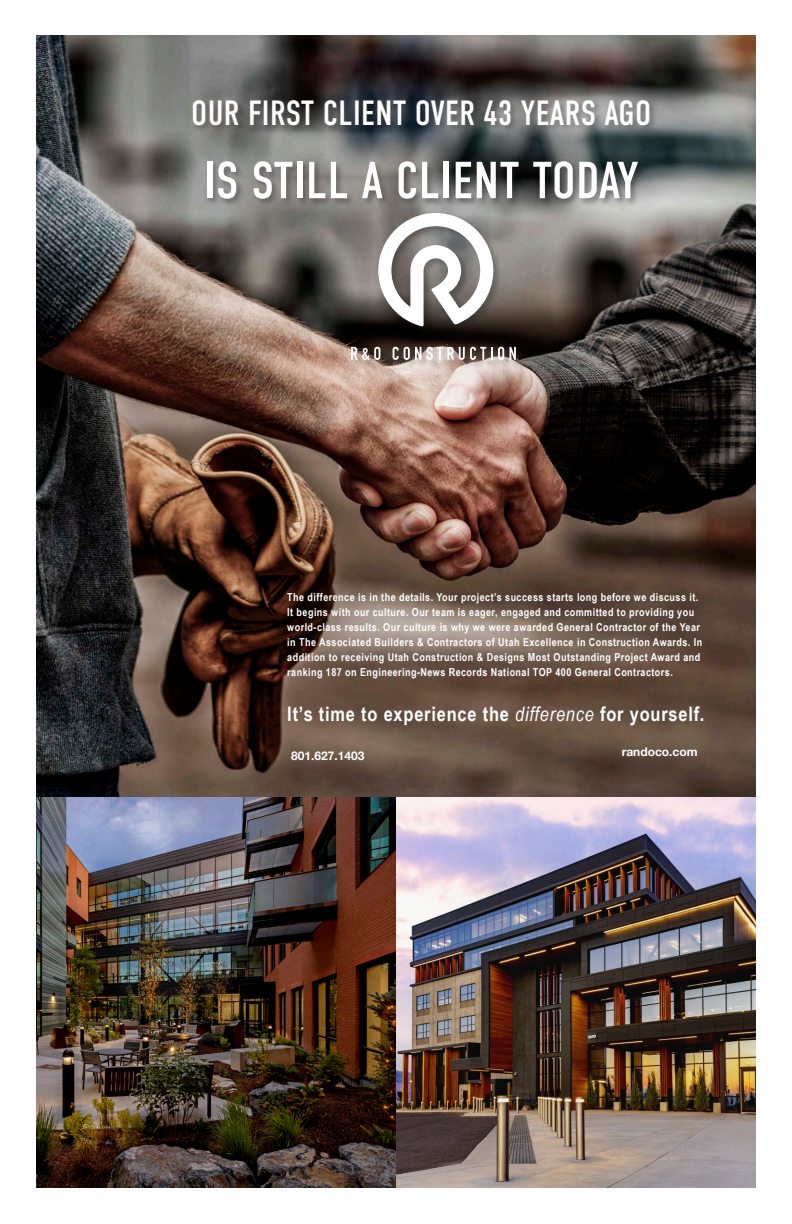
<style>
.page{position:relative;width:792px;height:1224px;background:#fff}
.page>*{position:absolute;margin:0;border:0;box-sizing:border-box;transform-origin:0 0}
.t1{font:52px "DIN Condensed";letter-spacing:.01em;color:#fff}
.t2{font:35px "DIN Condensed";letter-spacing:.01em;color:#fff}
.t3{font:700 20px "Arial Narrow";letter-spacing:.04em;color:#fff}
.t4{font:700 12px "Helvetica Neue";color:#fff}
.t5{font:700 11px/15px "Arial Narrow";letter-spacing:.04em;color:#fff}
.s1{font-weight:400;font-style:italic}
</style>
<div class="page">
<img style="left:36px;top:36px;width:720px;height:1152px">
<div style="left:350px;top:212px;width:175px;height:157px;background:#231f20;opacity:.34"></div>
<svg style="left:351px;top:347px;width:29px;height:13px"></svg>
<svg style="left:393px;top:347px;width:123px;height:13px"></svg>
<svg style="left:378px;top:213px;width:115px;height:114px"></svg>
<div style="left:191px;top:98px;width:467px;height:109px;background:#231f20;opacity:.43"></div>
<p class="t2" style="left:191px;top:94px;width:462px">OUR FIRST CLIENT OVER 43 YEARS AGO</p>
<p class="t1" style="left:204px;top:151px;width:436px">IS STILL A CLIENT TODAY</p>
<p class="t5" style="left:287px;top:589px;width:417px">The difference is in the details. Your project’s success starts long before we discuss it.<br>It begins with our culture. Our team is eager, engaged and committed to providing you world-class results. Our culture is why we were awarded General Contractor of the Year in The Associated Builders &amp; Contractors of Utah Excellence in Construction Awards. In addition to receiving Utah Construction &amp; Designs Most Outstanding Project Award and ranking 187 on Engineering-News Records National TOP 400 General Contractors.</p>
<p class="t3" style="left:287px;top:699px;width:419px">It’s time to experience the <span class="s1">difference</span> for yourself.</p>
<p class="t4" style="left:291px;top:746px;width:75px">801.627.1403</p>
<p class="t4" style="left:622px;top:743px;width:77px">randoco.com</p>
</div>
